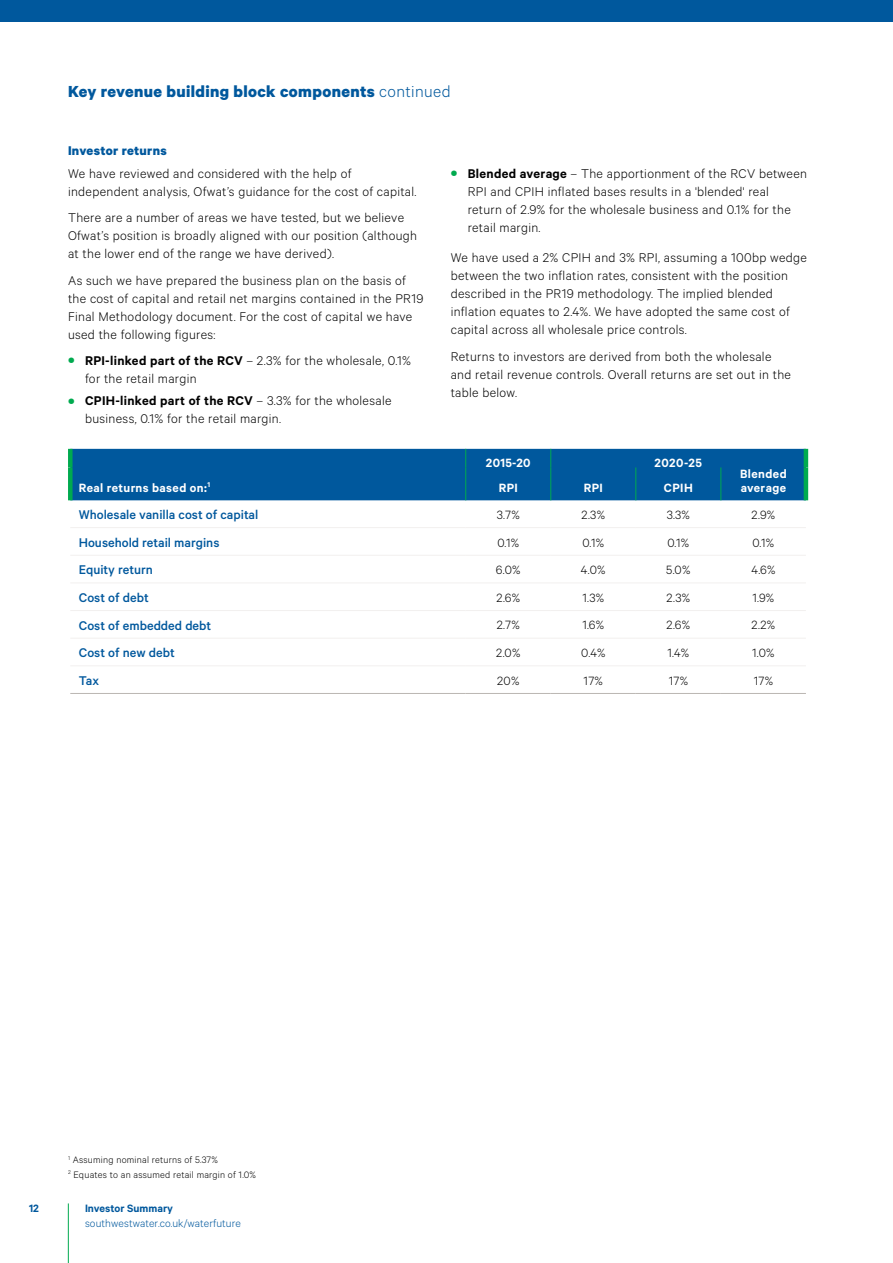
<style>
.page{position:relative;width:893px;height:1263px;background:#fff}
.page>*{position:absolute;margin:0;border:0;box-sizing:border-box;transform-origin:0 0}
.t1{font:700 18px "Calibre";letter-spacing:.02em;color:#00589d}
.t2{font:300 14.25px/18px "Calibre";letter-spacing:.02em;color:#000}
.t3{font:500 14.25px "Calibre";color:#00589d}
.t4{font:700 14.25px "Calibre";letter-spacing:.02em;color:#00589d}
.t5{font:300 13.5px "Calibre";letter-spacing:.02em;color:#000}
.t6{font:600 13.5px/14.2px "Calibre";letter-spacing:.03em;color:#fff}
.t7{font:300 12px "Calibre";letter-spacing:.01em;color:#00589d}
.t8{font:600 12px "Calibre";color:#00589d}
.t9{font:300 10.5px/14.9px "Calibre";letter-spacing:.02em;color:#000}
.s1{font-weight:300}
.s2{font-weight:600;font-size:18px;color:#00aa4f}
.s3{font-weight:600}
</style>
<div class="page">
<div style="left:68px;top:449px;width:5px;height:18px;background:#00aa4f"></div>
<div style="left:68px;top:467px;width:5px;height:33px;background:#00aa4f"></div>
<div style="left:70px;top:449px;width:734px;height:51px;background:#00589d"></div>
<hr style="left:465px;top:467px;width:1px;height:33px;background:#00aa4f">
<hr style="left:635px;top:467px;width:1px;height:33px;background:#00aa4f">
<hr style="left:70px;top:527px;width:396px;height:1px;background:#f2f0ef">
<hr style="left:466px;top:527px;width:85px;height:1px;background:#f2f0ef">
<hr style="left:551px;top:527px;width:85px;height:1px;background:#f2f0ef">
<hr style="left:636px;top:527px;width:85px;height:1px;background:#f2f0ef">
<hr style="left:721px;top:527px;width:85px;height:1px;background:#f2f0ef">
<hr style="left:70px;top:555px;width:396px;height:1px;background:#f2f0ef">
<hr style="left:466px;top:555px;width:85px;height:1px;background:#f2f0ef">
<hr style="left:551px;top:555px;width:85px;height:1px;background:#f2f0ef">
<hr style="left:636px;top:555px;width:85px;height:1px;background:#f2f0ef">
<hr style="left:721px;top:555px;width:85px;height:1px;background:#f2f0ef">
<hr style="left:70px;top:582px;width:396px;height:1px;background:#f2f0ef">
<hr style="left:466px;top:582px;width:85px;height:1px;background:#f2f0ef">
<hr style="left:551px;top:582px;width:85px;height:1px;background:#f2f0ef">
<hr style="left:636px;top:582px;width:85px;height:1px;background:#f2f0ef">
<hr style="left:721px;top:582px;width:85px;height:1px;background:#f2f0ef">
<hr style="left:70px;top:610px;width:396px;height:1px;background:#f2f0ef">
<hr style="left:466px;top:610px;width:85px;height:1px;background:#f2f0ef">
<hr style="left:551px;top:610px;width:85px;height:1px;background:#f2f0ef">
<hr style="left:636px;top:610px;width:85px;height:1px;background:#f2f0ef">
<hr style="left:721px;top:610px;width:85px;height:1px;background:#f2f0ef">
<hr style="left:550px;top:467px;width:1px;height:33px;background:#00aa4f">
<hr style="left:720px;top:467px;width:1px;height:33px;background:#00aa4f">
<hr style="left:804px;top:467px;width:4px;height:33px;background:#00aa4f">
<hr style="left:804px;top:449px;width:4px;height:18px;background:#00aa4f">
<hr style="left:70px;top:693px;width:396px;height:1px;background:#bbb6b2">
<hr style="left:466px;top:693px;width:85px;height:1px;background:#bbb6b2">
<hr style="left:551px;top:693px;width:85px;height:1px;background:#bbb6b2">
<hr style="left:636px;top:693px;width:85px;height:1px;background:#bbb6b2">
<hr style="left:721px;top:693px;width:85px;height:1px;background:#bbb6b2">
<hr style="left:70px;top:638px;width:396px;height:1px;background:#f2f0ef">
<hr style="left:466px;top:638px;width:85px;height:1px;background:#f2f0ef">
<hr style="left:551px;top:638px;width:85px;height:1px;background:#f2f0ef">
<hr style="left:636px;top:638px;width:85px;height:1px;background:#f2f0ef">
<hr style="left:721px;top:638px;width:85px;height:1px;background:#f2f0ef">
<hr style="left:70px;top:665px;width:396px;height:1px;background:#f2f0ef">
<hr style="left:466px;top:665px;width:85px;height:1px;background:#f2f0ef">
<hr style="left:551px;top:665px;width:85px;height:1px;background:#f2f0ef">
<hr style="left:636px;top:665px;width:85px;height:1px;background:#f2f0ef">
<hr style="left:721px;top:665px;width:85px;height:1px;background:#f2f0ef">
<hr style="left:68px;top:1203px;width:1px;height:60px;background:#00aa4f">
<div style="left:0;top:0;width:893px;height:21px;background:#00589d"></div>
<p class="t1" style="left:68px;top:81px;width:384px">Key revenue building block components <span class="s1">continued</span></p>
<p class="t4" style="left:68px;top:142px;width:100px">Investor returns</p>
<p class="t2" style="left:68px;top:163px;width:350px">We have reviewed and considered with the help of independent analysis, Ofwat’s guidance for the cost of capital.</p>
<p class="t2" style="left:68px;top:208px;width:351px">There are a number of areas we have tested, but we believe<br>Ofwat’s position is broadly aligned with our position (although at the lower end of the range we have derived).</p>
<p class="t2" style="left:68px;top:270px;width:357px">As such we have prepared the business plan on the basis of the cost of capital and retail net margins contained in the PR19<br>Final Methodology document. For the cost of capital we have used the following figures:</p>
<p class="t2" style="left:85px;top:351px;width:327px;text-indent:-17px"><span class="s2">•</span> <span class="s3">RPI-linked part of the RCV</span> – 2.3% for the wholesale, 0.1% for the retail margin</p>
<p class="t2" style="left:85px;top:391px;width:308px;text-indent:-17px"><span class="s2">•</span> <span class="s3">CPIH-linked part of the RCV</span> – 3.3% for the wholesale business, 0.1% for the retail margin.</p>
<p class="t2" style="left:468px;top:163px;width:341px;text-indent:-17px"><span class="s2">•</span> <span class="s3">Blended average</span> – The apportionment of the RCV between RPI and CPIH inflated bases results in a 'blended' real<br>return of 2.9% for the wholesale business and 0.1% for the retail margin.</p>
<p class="t2" style="left:451px;top:248px;width:358px">We have used a 2% CPIH and 3% RPI, assuming a 100bp wedge between the two inflation rates, consistent with the position described in the PR19 methodology. The implied blended inflation equates to 2.4%. We have adopted the same cost of capital across all wholesale price controls.</p>
<p class="t2" style="left:451px;top:347px;width:342px">Returns to investors are derived from both the wholesale and retail revenue controls. Overall returns are set out in the table below.</p>
<p class="t6" style="left:486px;top:456px;width:46px">2015-20</p>
<p class="t6" style="left:655px;top:456px;width:49px">2020-25</p>
<p class="t6" style="left:79px;top:480px;width:133px">Real returns based on:<sup>1</sup></p>
<p class="t6" style="left:499px;top:480px;width:21px">RPI</p>
<p class="t6" style="left:584px;top:480px;width:21px">RPI</p>
<p class="t6" style="left:664px;top:480px;width:30px">CPIH</p>
<p class="t6" style="left:740px;top:466px;width:48px">Blended average</p>
<p class="t3" style="left:79px;top:506px;width:181px">Wholesale vanilla cost of capital</p>
<p class="t5" style="left:497px;top:507px;width:24px">3.7%</p>
<p class="t5" style="left:581px;top:507px;width:25px">2.3%</p>
<p class="t5" style="left:667px;top:507px;width:25px">3.3%</p>
<p class="t5" style="left:751px;top:507px;width:25px">2.9%</p>
<p class="t3" style="left:79px;top:534px;width:142px">Household retail margins</p>
<p class="t5" style="left:497px;top:534px;width:23px">0.1%</p>
<p class="t5" style="left:582px;top:534px;width:23px">0.1%</p>
<p class="t5" style="left:667px;top:534px;width:23px">0.1%</p>
<p class="t5" style="left:752px;top:534px;width:23px">0.1%</p>
<p class="t3" style="left:79px;top:562px;width:76px">Equity return</p>
<p class="t5" style="left:496px;top:562px;width:26px">6.0%</p>
<p class="t5" style="left:581px;top:562px;width:26px">4.0%</p>
<p class="t5" style="left:666px;top:562px;width:26px">5.0%</p>
<p class="t5" style="left:751px;top:562px;width:26px">4.6%</p>
<p class="t3" style="left:79px;top:589px;width:72px">Cost of debt</p>
<p class="t5" style="left:496px;top:590px;width:25px">2.6%</p>
<p class="t5" style="left:582px;top:590px;width:23px">1.3%</p>
<p class="t5" style="left:667px;top:590px;width:25px">2.3%</p>
<p class="t5" style="left:752px;top:590px;width:23px">1.9%</p>
<p class="t3" style="left:79px;top:617px;width:134px">Cost of embedded debt</p>
<p class="t5" style="left:497px;top:617px;width:25px">2.7%</p>
<p class="t5" style="left:582px;top:617px;width:23px">1.6%</p>
<p class="t5" style="left:666px;top:617px;width:25px">2.6%</p>
<p class="t5" style="left:751px;top:617px;width:25px">2.2%</p>
<p class="t3" style="left:79px;top:645px;width:98px">Cost of new debt</p>
<p class="t5" style="left:496px;top:645px;width:26px">2.0%</p>
<p class="t5" style="left:581px;top:645px;width:26px">0.4%</p>
<p class="t5" style="left:667px;top:645px;width:23px">1.4%</p>
<p class="t5" style="left:752px;top:645px;width:24px">1.0%</p>
<p class="t3" style="left:79px;top:672px;width:22px">Tax</p>
<p class="t5" style="left:497px;top:673px;width:24px">20%</p>
<p class="t5" style="left:584px;top:673px;width:21px">17%</p>
<p class="t5" style="left:669px;top:673px;width:21px">17%</p>
<p class="t5" style="left:754px;top:673px;width:21px">17%</p>
<p class="t9" style="left:68px;top:1152px;width:190px"><sup>1</sup> Assuming nominal returns of 5.37%<br><sup>2</sup> Equates to an assumed retail margin of 1.0%</p>
<p class="t8" style="left:29px;top:1201px;width:11px">12</p>
<p class="t8" style="left:85px;top:1201px;width:90px">Investor Summary</p>
<p class="t7" style="left:85px;top:1216px;width:157px">southwestwater.co.uk/waterfuture</p>
</div>
